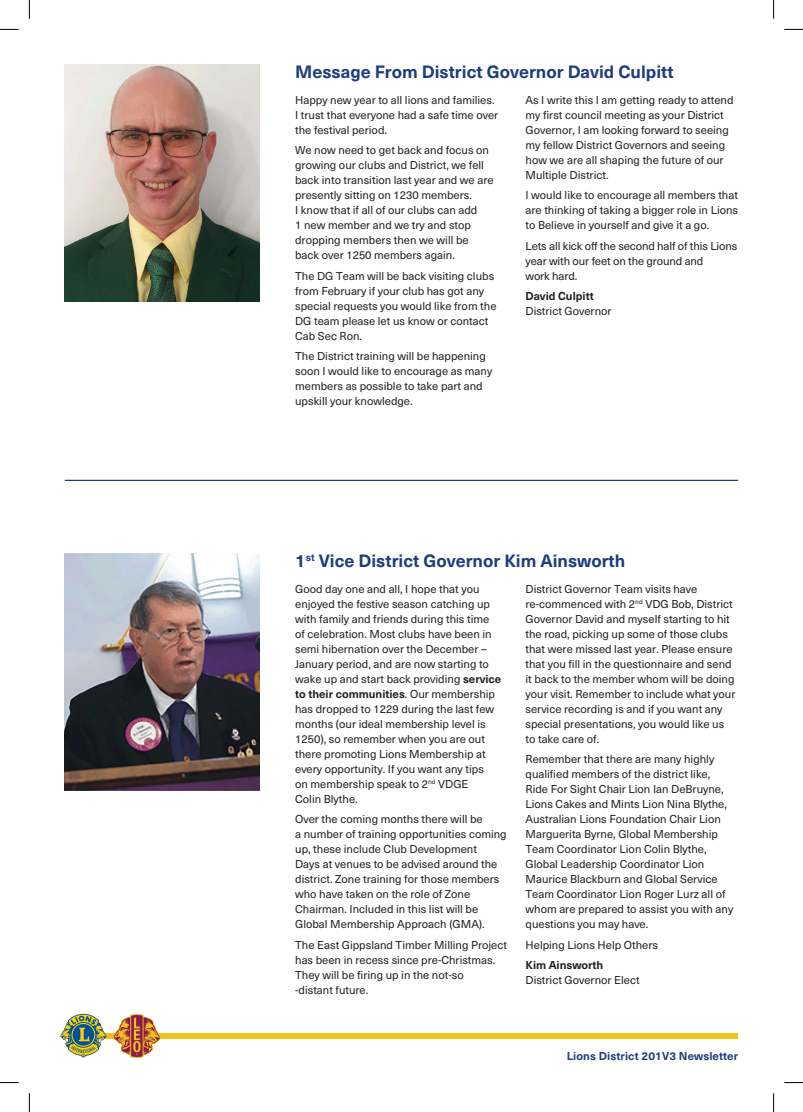
<style>
.page{position:relative;width:803px;height:1112px;background:#fff}
.page>*{position:absolute;margin:0;border:0;box-sizing:border-box;transform-origin:0 0}
.t1{font:700 17.5px "Neue Haas Unica W1 G";color:#1d3d7b}
.t2{font:11.25px/15px "Neue Haas Unica W1 G";color:#231f20}
.t3{font:700 11.25px "Neue Haas Unica W1 G";letter-spacing:.01em;color:#1d3d7b}
.t4{font:700 11.25px "Neue Haas Unica W1 G";color:#231f20}
.s1{font-weight:700}
</style>
<div class="page">
<div style="left:65px;top:1033px;width:673px;height:5px;background:#f0c318"></div>
<svg style="left:60px;top:1013px;width:46px;height:44px"></svg>
<svg style="left:113px;top:1014px;width:48px;height:43px"></svg>
<img style="left:65px;top:65px;width:195px;height:236px">
<img style="left:65px;top:553px;width:195px;height:237px">
<hr style="left:65px;top:479px;width:673px;height:2px;background:#1d3d7b">
<svg style="left:0;top:29px;width:19px;height:1px"></svg>
<svg style="left:784px;top:29px;width:19px;height:1px"></svg>
<svg style="left:0;top:1082px;width:19px;height:1px"></svg>
<svg style="left:784px;top:1082px;width:19px;height:1px"></svg>
<svg style="left:29px;top:0;width:1px;height:19px"></svg>
<svg style="left:29px;top:1093px;width:1px;height:18px"></svg>
<svg style="left:773px;top:0;width:1px;height:19px"></svg>
<svg style="left:773px;top:1093px;width:1px;height:18px"></svg>
<h1 class="t1" style="left:295px;top:59px;width:380px">Message From District Governor David Culpitt</h1>
<p class="t2" style="left:295px;top:92px;width:205px">Happy new year to all lions and families.<br>I trust that everyone had a safe time over the festival period.</p>
<p class="t2" style="left:295px;top:142px;width:200px">We now need to get back and focus on growing our clubs and District, we fell back into transition last year and we are presently sitting on 1230 members.<br>I know that if all of our clubs can add<br>1 new member and we try and stop dropping members then we will be back over 1250 members again.</p>
<p class="t2" style="left:295px;top:267px;width:203px">The DG Team will be back visiting clubs from February if your club has got any special requests you would like from the<br>DG team please let us know or contact<br>Cab Sec Ron.</p>
<p class="t2" style="left:295px;top:348px;width:199px">The District training will be happening soon I would like to encourage as many members as possible to take part and upskill your knowledge.</p>
<p class="t2" style="left:525px;top:92px;width:209px">As I write this I am getting ready to attend my first council meeting as your District Governor, I am looking forward to seeing my fellow District Governors and seeing how we are all shaping the future of our Multiple District.</p>
<p class="t2" style="left:525px;top:187px;width:214px;text-align:justify">I would like to encourage all members that are thinking of taking a bigger role in Lions to Believe in yourself and give it a go.</p>
<p class="t2" style="left:525px;top:237px;width:213px">Lets all kick off the second half of this Lions year with our feet on the ground and<br>work hard.</p>
<p class="t4" style="left:525px;top:287px;width:70px">David Culpitt</p>
<p class="t2" style="left:525px;top:303px;width:88px">District Governor</p>
<h1 class="t1" style="left:295px;top:547px;width:332px">1<sup>st</sup> Vice District Governor Kim Ainsworth</h1>
<p class="t2" style="left:295px;top:580px;width:208px">Good day one and all, I hope that you enjoyed the festive season catching up with family and friends during this time of celebration. Most clubs have been in semi hibernation over the December – January period, and are now starting to wake up and start back providing <span class="s1">service to their communities</span>. Our membership has dropped to 1229 during the last few months (our ideal membership level is 1250), so remember when you are out there promoting Lions Membership at every opportunity. If you want any tips<br>on membership speak to 2<sup>nd</sup> VDGE<br>Colin Blythe.</p>
<p class="t2" style="left:295px;top:811px;width:213px">Over the coming months there will be<br>a number of training opportunities coming up, these include Club Development<br>Days at venues to be advised around the district. Zone training for those members who have taken on the role of Zone Chairman. Included in this list will be Global Membership Approach (GMA).</p>
<p class="t2" style="left:295px;top:936px;width:213px">The East Gippsland Timber Milling Project has been in recess since pre-Christmas.<br>They will be firing up in the not-so<br>-distant future.</p>
<p class="t2" style="left:525px;top:580px;width:211px">District Governor Team visits have re-commenced with 2<sup>nd</sup> VDG Bob, District Governor David and myself starting to hit the road, picking up some of those clubs that were missed last year. Please ensure that you fill in the questionnaire and send it back to the member whom will be doing your visit. Remember to include what your service recording is and if you want any special presentations, you would like us to take care of.</p>
<p class="t2" style="left:525px;top:751px;width:209px">Remember that there are many highly qualified members of the district like, Ride For Sight Chair Lion Ian DeBruyne, Lions Cakes and Mints Lion Nina Blythe, Australian Lions Foundation Chair Lion Marguerita Byrne, Global Membership Team Coordinator Lion Colin Blythe, Global Leadership Coordinator Lion Maurice Blackburn and Global Service Team Coordinator Lion Roger Lurz all of whom are prepared to assist you with any questions you may have.</p>
<p class="t2" style="left:525px;top:936px;width:134px">Helping Lions Help Others</p>
<p class="t4" style="left:525px;top:956px;width:79px">Kim Ainsworth</p>
<p class="t2" style="left:525px;top:971px;width:116px">District Governor Elect</p>
<p class="t3" style="left:567px;top:1046px;width:173px">Lions District 201V3 Newsletter</p>
</div>
